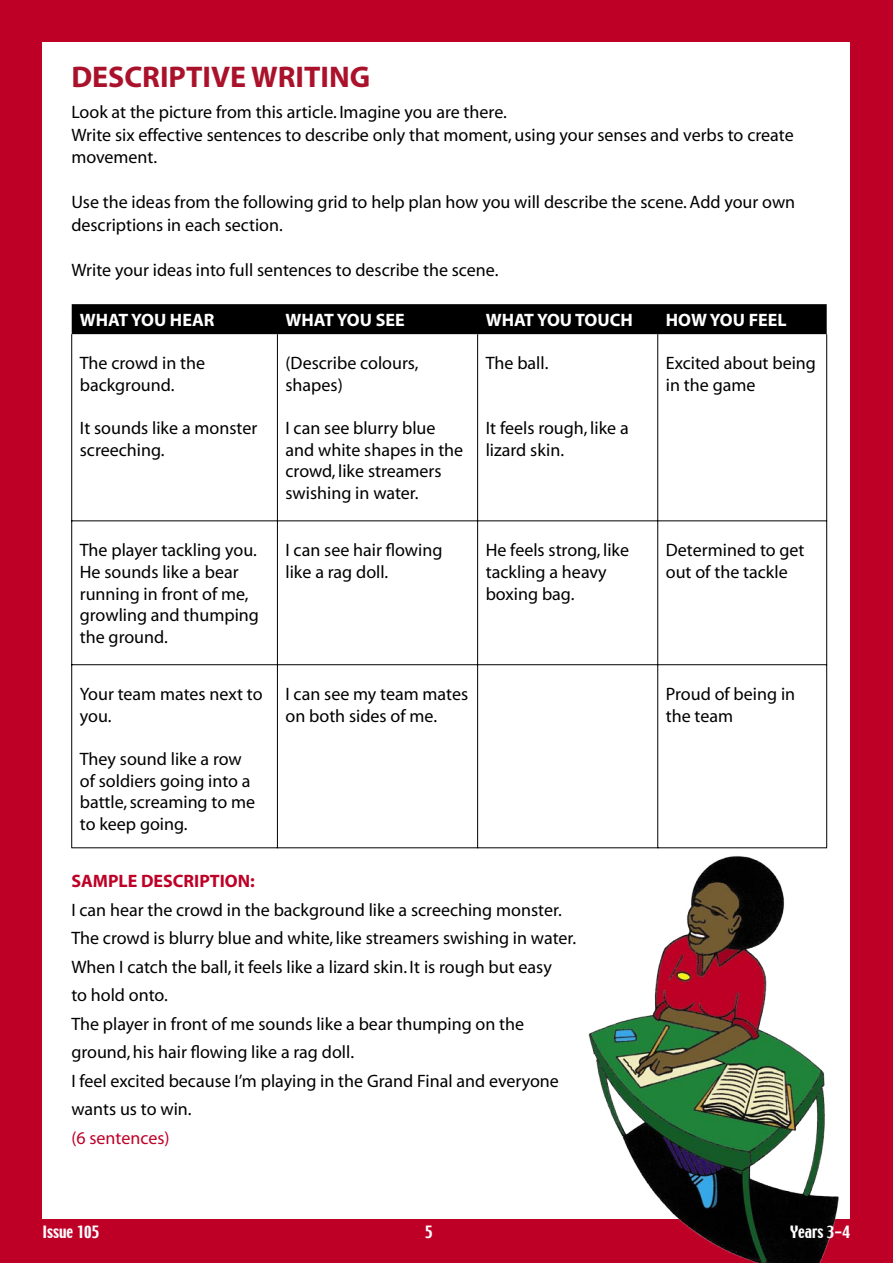
<style>
.page{position:relative;width:893px;height:1263px;background:#be0027}
.page>*{position:absolute;margin:0;border:0;box-sizing:border-box;transform-origin:0 0}
.t1{font:700 30px "Myriad";color:#a9122a}
.t2{font:18px/21.6px "Myriad";color:#000}
.t3{font:700 18px "Myriad";color:#fff}
.t4{font:700 18px "Myriad";color:#be0027}
.t5{font:18px "Myriad";color:#be0027}
.t6{font:15px "Techno";color:#fff}
</style>
<div class="page">
<div style="left:43px;top:43px;width:807px;height:1176px;background:#fff"></div>
<div style="left:72px;top:304px;width:755px;height:30px;background:#000"></div>
<hr style="left:71px;top:334px;width:1px;height:186px;background:#000">
<hr style="left:277px;top:334px;width:1px;height:186px;background:#000">
<hr style="left:477px;top:334px;width:1px;height:186px;background:#000">
<hr style="left:657px;top:334px;width:1px;height:186px;background:#000">
<hr style="left:826px;top:334px;width:1px;height:186px;background:#000">
<hr style="left:71px;top:520px;width:207px;height:1px;background:#000">
<hr style="left:71px;top:521px;width:1px;height:143px;background:#000">
<hr style="left:278px;top:520px;width:200px;height:1px;background:#000">
<hr style="left:277px;top:521px;width:1px;height:143px;background:#000">
<hr style="left:478px;top:520px;width:180px;height:1px;background:#000">
<hr style="left:477px;top:521px;width:1px;height:143px;background:#000">
<hr style="left:658px;top:520px;width:169px;height:1px;background:#000">
<hr style="left:657px;top:521px;width:1px;height:143px;background:#000">
<hr style="left:826px;top:521px;width:1px;height:143px;background:#000">
<hr style="left:71px;top:664px;width:207px;height:1px;background:#000">
<hr style="left:71px;top:665px;width:1px;height:182px;background:#000">
<hr style="left:278px;top:664px;width:200px;height:1px;background:#000">
<hr style="left:277px;top:665px;width:1px;height:183px;background:#000">
<hr style="left:478px;top:664px;width:180px;height:1px;background:#000">
<hr style="left:477px;top:665px;width:1px;height:183px;background:#000">
<hr style="left:658px;top:664px;width:169px;height:1px;background:#000">
<hr style="left:657px;top:665px;width:1px;height:183px;background:#000">
<hr style="left:826px;top:665px;width:1px;height:182px;background:#000">
<hr style="left:71px;top:847px;width:206px;height:1px;background:#000">
<hr style="left:278px;top:847px;width:199px;height:1px;background:#000">
<hr style="left:478px;top:847px;width:179px;height:1px;background:#000">
<hr style="left:658px;top:847px;width:169px;height:1px;background:#000">
<img style="left:577px;top:848px;width:262px;height:415px">
<p class="t1" style="left:71px;top:62px;width:300px">DESCRIPTIVE WRITING</p>
<p class="t2" style="left:71px;top:102px;width:437px">Look at the picture from this article. Imagine you are there.</p>
<p class="t2" style="left:71px;top:124px;width:724px;line-height:22.5px">Write six effective sentences to describe only that moment, using your senses and verbs to create movement.</p>
<p class="t2" style="left:71px;top:192px;width:725px;line-height:22.5px">Use the ideas from the following grid to help plan how you will describe the scene. Add your own descriptions in each section.</p>
<p class="t2" style="left:71px;top:260px;width:429px">Write your ideas into full sentences to describe the scene.</p>
<p class="t3" style="left:80px;top:311px;width:136px">WHAT YOU HEAR</p>
<p class="t3" style="left:285px;top:311px;width:121px">WHAT YOU SEE</p>
<p class="t3" style="left:486px;top:311px;width:149px">WHAT YOU TOUCH</p>
<p class="t3" style="left:666px;top:311px;width:122px">HOW YOU FEEL</p>
<p class="t2" style="left:80px;top:353px;width:127px">The crowd in the background.</p>
<p class="t2" style="left:80px;top:418px;width:179px">It sounds like a monster screeching.</p>
<p class="t2" style="left:285px;top:353px;width:135px">(Describe colours, shapes)</p>
<p class="t2" style="left:285px;top:418px;width:179px">I can see blurry blue and white shapes in the crowd, like streamers swishing in water.</p>
<p class="t2" style="left:486px;top:353px;width:64px">The ball.</p>
<p class="t2" style="left:666px;top:353px;width:152px">Excited about being in the game</p>
<p class="t2" style="left:486px;top:418px;width:145px">It feels rough, like a lizard skin.</p>
<p class="t2" style="left:80px;top:540px;width:179px">The player tackling you.</p>
<p class="t2" style="left:80px;top:562px;width:181px">He sounds like a bear running in front of me, growling and thumping the ground.</p>
<p class="t2" style="left:80px;top:684px;width:184px">Your team mates next to you.</p>
<p class="t2" style="left:80px;top:749px;width:177px">They sound like a row of soldiers going into a battle, screaming to me to keep going.</p>
<p class="t2" style="left:285px;top:540px;width:158px">I can see hair flowing like a rag doll.</p>
<p class="t2" style="left:486px;top:540px;width:145px">He feels strong, like tackling a heavy boxing bag.</p>
<p class="t2" style="left:666px;top:540px;width:140px">Determined to get out of the tackle</p>
<p class="t2" style="left:285px;top:684px;width:184px">I can see my team mates on both sides of me.</p>
<p class="t2" style="left:666px;top:684px;width:131px">Proud of being in the team</p>
<p class="t4" style="left:71px;top:872px;width:185px">SAMPLE DESCRIPTION:</p>
<p class="t2" style="left:71px;top:896px;width:506px;line-height:28.5px">I can hear the crowd in the background like a screeching monster.<br>The crowd is blurry blue and white, like streamers swishing in water.</p>
<p class="t2" style="left:71px;top:953px;width:482px;line-height:28.5px">When I catch the ball, it feels like a lizard skin. It is rough but easy to hold onto.</p>
<p class="t2" style="left:71px;top:1010px;width:454px;line-height:28.5px">The player in front of me sounds like a bear thumping on the ground, his hair flowing like a rag doll.</p>
<p class="t2" style="left:71px;top:1067px;width:489px;line-height:28.5px">I feel excited because I’m playing in the Grand Final and everyone wants us to win.</p>
<p class="t5" style="left:71px;top:1129px;width:100px">(6 sentences)</p>
<p class="t6" style="left:43px;top:1221px;width:58px">Issue 105</p>
<p class="t6" style="left:425px;top:1221px;width:9px">5</p>
<p class="t6" style="left:790px;top:1221px;width:62px">Years 3-4</p>
</div>
